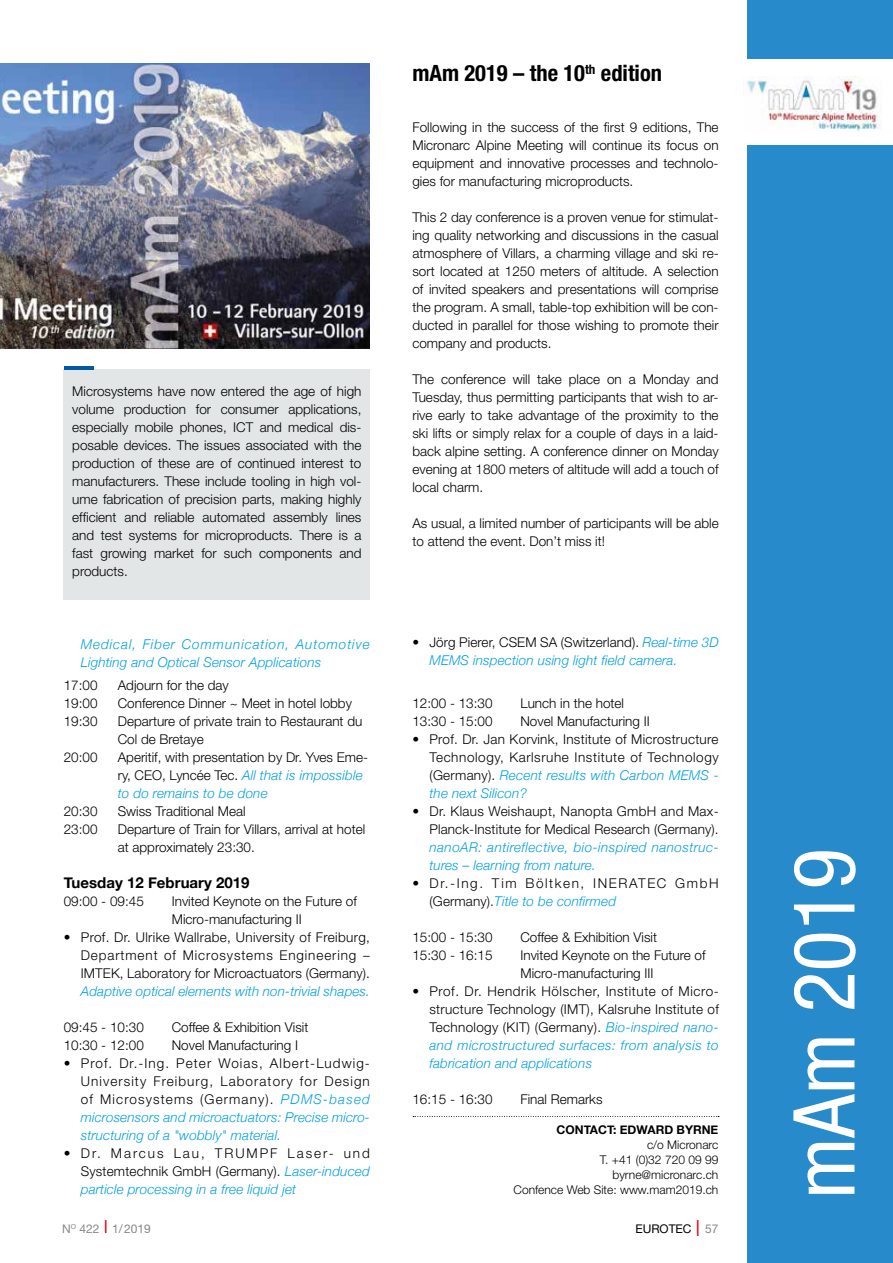
<style>
.page{position:relative;width:893px;height:1263px;background:#fff}
.page>*{position:absolute;margin:0;border:0;box-sizing:border-box;transform-origin:0 0}
.t1{font:condensed 85.5px "Helvetica Neue";color:#fff}
.t2{font:700 condensed 22.5px "Helvetica Neue";color:#000}
.t3{font:700 15px "Helvetica Neue";color:#000}
.t4{font:300 13.5px/18px "Helvetica Neue";color:#000;text-align:justify}
.t5{font:300 13.5px/18px "Helvetica Neue";letter-spacing:.025em;color:#000}
.t6{font:italic 300 13.5px/18px "Helvetica Neue";letter-spacing:.01em;color:#009fe3}
.t7{font:italic 300 13.5px/18px "Helvetica Neue";letter-spacing:.04em;color:#009fe3}
.t8{font:italic 300 13.5px/18px "Helvetica Neue";letter-spacing:.035em;color:#009fe3}
.t9{font:300 13.5px/18px "Helvetica Neue";letter-spacing:.12em;color:#000}
.t10{font:300 12px/15px "Helvetica Neue";color:#000;text-align:right}
.t11{font:700 12px "Helvetica Neue";color:#000}
.t12{font:12px "Helvetica Neue";color:#878787}
.t13{font:12px "Helvetica Neue";color:#000}
.s1{font-style:italic;color:#009fe3}
.s2{font-style:normal;color:#000}
.s3{font-weight:300;font-stretch:condensed;font-size:22.5px;color:#e30613}
.s4{color:#878787}
</style>
<div class="page">
<img style="left:0;top:64px;width:370px;height:284px">
<div style="left:64px;top:369px;width:306px;height:231px;background:#e2e6e7"></div>
<hr style="left:64px;top:366px;width:30px;height:4px;background:#0059a3">
<div style="left:748px;top:0;width:145px;height:1263px;background:#268acb"></div>
<div style="left:736px;top:61px;width:157px;height:84px;background:#fff"></div>
<img style="left:747px;top:77px;width:135px;height:54px">
<svg style="left:413px;top:1116px;width:306px;height:1px"></svg>
<p class="t4" style="left:72px;top:382px;width:291px">Microsystems have now entered the age of high volume production for consumer applications, especially mobile phones, ICT and medical dis&shy;posable devices. The issues associated with the production of these are of continued interest to manufacturers. These include tooling in high vol&shy;ume fabrication of precision parts, making highly efficient and reliable automated assembly lines and test systems for microproducts. There is a fast growing market for such components and products.</p>
<p class="t7" style="left:81px;top:634px;width:291px">Medical, Fiber Communication, Automotive<br>Lighting and Optical Sensor Applications</p>
<p class="t4" style="left:64px;top:676px;width:35px">17:00</p>
<p class="t4" style="left:118px;top:676px;width:113px">Adjourn for the day</p>
<p class="t4" style="left:64px;top:694px;width:35px">19:00</p>
<p class="t4" style="left:118px;top:694px;width:236px">Conference Dinner ~ Meet in hotel lobby</p>
<p class="t4" style="left:64px;top:712px;width:35px">19:30</p>
<p class="t4" style="left:118px;top:712px;width:246px">Departure of private train to Restaurant du<br>Col de Bretaye</p>
<p class="t4" style="left:64px;top:748px;width:35px">20:00</p>
<p class="t4" style="left:118px;top:748px;width:252px;text-align:left">Aperitif, with presentation by Dr. Yves Eme&shy;ry, CEO, Lyncée Tec. <span class="s1">All that is impossible to do remains to be done</span></p>
<p class="t4" style="left:64px;top:802px;width:35px">20:30</p>
<p class="t4" style="left:118px;top:802px;width:129px">Swiss Traditional Meal</p>
<p class="t4" style="left:64px;top:820px;width:35px">23:00</p>
<p class="t4" style="left:118px;top:820px;width:249px">Departure of Train for Villars, arrival at hotel at approximately 23:30.</p>
<p class="t3" style="left:64px;top:871px;width:187px">Tuesday 12 February 2019</p>
<p class="t4" style="left:64px;top:892px;width:82px">09:00 - 09:45</p>
<p class="t4" style="left:172px;top:892px;width:187px">Invited Keynote on the Future of<br>Micro-manufacturing II</p>
<p class="t4" style="left:81px;top:928px;width:291px;text-indent:-17px">• Prof. Dr. Ulrike Wallrabe, University of Freiburg, Department of Microsystems Engineering – IMTEK, Laboratory for Microactuators (Germany).</p>
<p class="t6" style="left:81px;top:981px;width:291px">Adaptive optical elements with non-trivial shapes.</p>
<p class="t4" style="left:64px;top:1018px;width:82px">09:45 - 10:30</p>
<p class="t4" style="left:172px;top:1018px;width:138px">Coffee &amp; Exhibition Visit</p>
<p class="t4" style="left:64px;top:1036px;width:82px">10:30 - 12:00</p>
<p class="t4" style="left:172px;top:1036px;width:128px">Novel Manufacturing I</p>
<p class="t4" style="left:81px;top:1054px;width:291px;text-indent:-17px">• Prof. Dr.-Ing. Peter Woias, Albert-Ludwig-University Freiburg, Laboratory for Design of Microsystems (Germany). <span class="s1">PDMS-based microsensors and microactuators: Precise micro&shy;structuring of a "wobbly" material.</span></p>
<p class="t4" style="left:81px;top:1144px;width:291px;text-indent:-17px">• Dr. Marcus Lau, TRUMPF Laser- und Systemtechnik GmbH (Germany). <span class="s1">Laser-induced particle processing in a free liquid jet</span></p>
<h2 class="t2" style="left:412px;top:60px;width:251px">mAm 2019 – the 10<sup>th</sup> edition</h2>
<p class="t4" style="left:412px;top:118px;width:308px">Following in the success of the first 9 editions, The Micronarc Alpine Meeting will continue its focus on equipment and innovative processes and technolo&shy;gies for manufacturing microproducts.</p>
<p class="t4" style="left:412px;top:208px;width:308px">This 2 day conference is a proven venue for stimulat&shy;ing quality networking and discussions in the casual atmosphere of Villars, a charming village and ski re&shy;sort located at 1250 meters of altitude. A selection of invited speakers and presentations will comprise the program. A small, table-top exhibition will be con&shy;ducted in parallel for those wishing to promote their company and products.</p>
<p class="t4" style="left:412px;top:370px;width:308px">The conference will take place on a Monday and Tuesday, thus permitting participants that wish to ar&shy;rive early to take advantage of the proximity to the ski lifts or simply relax for a couple of days in a laid&shy;back alpine setting. A conference dinner on Monday evening at 1800 meters of altitude will add a touch of local charm.</p>
<p class="t4" style="left:412px;top:514px;width:308px">As usual, a limited number of participants will be able to attend the event. Don’t miss it!</p>
<p class="t6" style="left:429px;top:632px;width:291px;text-indent:-17px"><span class="s2">• Jörg Pierer, CSEM SA (Switzerland).</span> Real-time 3D<br>MEMS inspection using light field camera.</p>
<p class="t4" style="left:412px;top:694px;width:82px">12:00 - 13:30</p>
<p class="t4" style="left:520px;top:694px;width:105px">Lunch in the hotel</p>
<p class="t4" style="left:412px;top:712px;width:82px">13:30 - 15:00</p>
<p class="t4" style="left:520px;top:712px;width:131px">Novel Manufacturing II</p>
<p class="t4" style="left:429px;top:730px;width:291px;text-indent:-17px">• Prof. Dr. Jan Korvink, Institute of Microstructure Technology, Karlsruhe Institute of Technology (Germany). <span class="s1">Recent results with Carbon MEMS - the next Silicon?</span></p>
<p class="t4" style="left:412px;top:802px;width:308px;text-align:right">• Dr. Klaus Weishaupt, Nanopta GmbH and Max-<br>Planck-Institute for Medical Research (Germany).</p>
<p class="t8" style="left:429px;top:837px;width:291px">nanoAR: antireflective, bio-inspired nanostruc&shy;tures – learning from nature.</p>
<p class="t9" style="left:429px;top:874px;width:291px;text-indent:-17px">• Dr.-Ing. Tim Böltken, INERATEC GmbH (Germany).<span class="s1">Title to be confirmed</span></p>
<p class="t4" style="left:412px;top:928px;width:82px">15:00 - 15:30</p>
<p class="t4" style="left:520px;top:928px;width:138px">Coffee &amp; Exhibition Visit</p>
<p class="t4" style="left:412px;top:946px;width:82px">15:30 - 16:15</p>
<p class="t4" style="left:520px;top:946px;width:187px">Invited Keynote on the Future of<br>Micro-manufacturing III</p>
<p class="t5" style="left:429px;top:982px;width:291px;text-indent:-17px">• Prof. Dr. Hendrik Hölscher, Institute of Micro&shy;structure Technology (IMT), Kalsruhe Institute of Technology (KIT) (Germany). <span class="s1">Bio-inspired nano&shy;and microstructured surfaces: from analysis to fabrication and applications</span></p>
<p class="t4" style="left:412px;top:1090px;width:82px">16:15 - 16:30</p>
<p class="t4" style="left:520px;top:1090px;width:84px">Final Remarks</p>
<p class="t11" style="left:557px;top:1120px;width:163px">CONTACT: EDWARD BYRNE</p>
<p class="t10" style="left:514px;top:1137px;width:206px">c/o Micronarc<br>T. +41 (0)32 720 09 99 byrne@micronarc.ch<br>Confence Web Site: www.mam2019.ch</p>
<p class="t12" style="left:62px;top:1221px;width:90px">N<sup>O</sup> 422 <span class="s3">I</span> 1/2019</p>
<p class="t13" style="left:635px;top:1221px;width:85px">EUROTEC <span class="s3">I</span> <span class="s4">57</span></p>
<h1 class="t1" style="left:775px;top:1199px;width:352px;rotate:-90deg">mAm 2019</h1>
</div>
